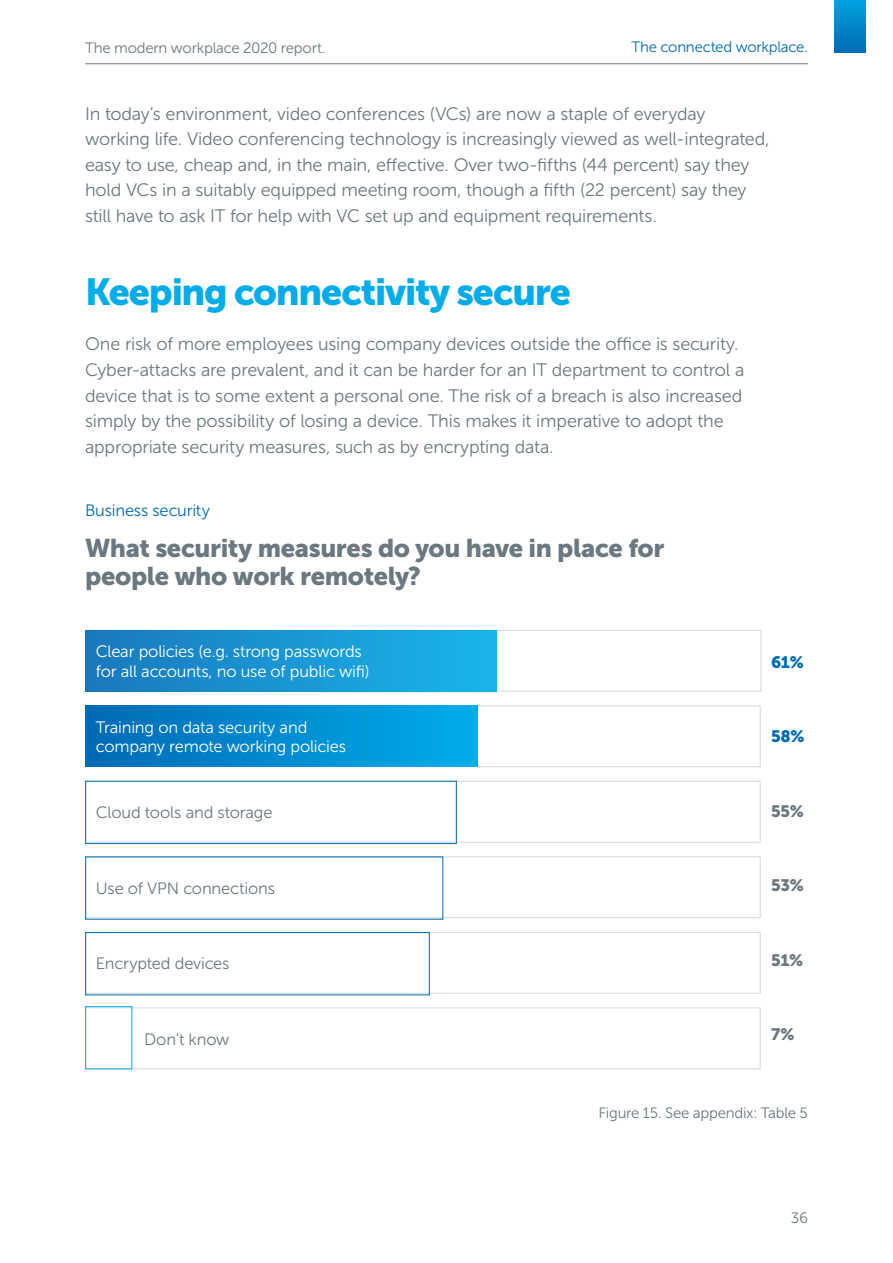
<style>
.page{position:relative;width:893px;height:1263px;background:#fff}
.page>*{position:absolute;margin:0;border:0;box-sizing:border-box;transform-origin:0 0}
.t1{font:37.5px "Museo Sans 900";letter-spacing:-.03em;color:#00ace9}
.t2{font:25.5px/28.5px "Museo Sans 900";letter-spacing:-.015em;color:#6b787f}
.t3{font:18px/25.5px "Museo Sans 300";letter-spacing:-.01em;color:#6b787f}
.t4{font:16.5px/19.5px "Museo Sans 300";letter-spacing:-.01em;color:#fff}
.t5{font:16.5px "Museo Sans 300";letter-spacing:-.01em;color:#6b787f}
.t6{font:16.5px "Museo Sans 300";letter-spacing:-.015em;color:#006ab4}
.t7{font:16.5px "Museo Sans 900";color:#6b787f}
.t8{font:16.5px "Museo Sans 900";color:#006ab4}
.t9{font:15px "Museo Sans 300";letter-spacing:-.015em;color:#6b787f}
.t10{font:15px "Museo Sans 300";letter-spacing:-.015em;color:#006ab4}
</style>
<div class="page">
<hr style="left:85px;top:64px;width:723px;height:1px;background:#6b787f">
<div style="left:86px;top:630px;width:675px;height:61px;border:1px solid #d2d8dc"></div>
<div style="left:85px;top:706px;width:675px;height:61px;border:1px solid #d2d8dc"></div>
<div style="left:85px;top:781px;width:675px;height:61px;border:1px solid #d2d8dc"></div>
<div style="left:85px;top:857px;width:675px;height:61px;border:1px solid #d2d8dc"></div>
<div style="left:85px;top:932px;width:675px;height:61px;border:1px solid #d2d8dc"></div>
<div style="left:85px;top:1008px;width:675px;height:61px;border:1px solid #d2d8dc"></div>
<div style="left:86px;top:630px;width:411px;height:61px;background:linear-gradient(to right,#1a79bc,#1ab5ec)"></div>
<div style="left:86px;top:706px;width:392px;height:61px;background:linear-gradient(to right,#006ab5,#00adea)"></div>
<div style="left:85px;top:781px;width:372px;height:63px;border:1px solid #006ab4"></div>
<div style="left:85px;top:932px;width:345px;height:63px;border:1px solid #006ab4"></div>
<div style="left:85px;top:1006px;width:47px;height:63px;border:1px solid #00ace9"></div>
<div style="left:834px;top:0;width:32px;height:52px;background:linear-gradient(to bottom,#00a3e3,#006cb7)"></div>
<p class="t9" style="left:85px;top:40px;width:242px">The modern workplace 2020 report.</p>
<p class="t10" style="left:631px;top:39px;width:178px">The connected workplace.</p>
<p class="t3" style="left:85px;top:101px;width:686px">In today’s environment, video conferences (VCs) are now a staple of everyday working life. Video conferencing technology is increasingly viewed as well-integrated, easy to use, cheap and, in the main, effective. Over two-fifths (44 percent) say they hold VCs in a suitably equipped meeting room, though a fifth (22 percent) say they still have to ask IT for help with VC set up and equipment requirements.</p>
<h1 class="t1" style="left:85px;top:271px;width:487px">Keeping connectivity secure</h1>
<p class="t3" style="left:85px;top:332px;width:661px">One risk of more employees using company devices outside the office is security.<br>Cyber-attacks are prevalent, and it can be harder for an IT department to control a device that is to some extent a personal one. The risk of a breach is also increased simply by the possibility of losing a device. This makes it imperative to adopt the appropriate security measures, such as by encrypting data.</p>
<p class="t6" style="left:85px;top:502px;width:126px">Business security</p>
<h2 class="t2" style="left:85px;top:533px;width:581px">What security measures do you have in place for people who work remotely?</h2>
<p class="t4" style="left:96px;top:642px;width:275px">Clear policies (e.g. strong passwords for all accounts, no use of public wifi)</p>
<p class="t4" style="left:96px;top:717px;width:252px">Training on data security and company remote working policies</p>
<p class="t5" style="left:96px;top:803px;width:178px">Cloud tools and storage</p>
<p class="t5" style="left:96px;top:879px;width:181px">Use of VPN connections</p>
<p class="t5" style="left:96px;top:954px;width:135px">Encrypted devices</p>
<p class="t5" style="left:144px;top:1030px;width:87px">Don’t know</p>
<p class="t8" style="left:771px;top:652px;width:34px">61%</p>
<p class="t8" style="left:771px;top:727px;width:35px">58%</p>
<p class="t7" style="left:771px;top:801px;width:34px">55%</p>
<p class="t7" style="left:771px;top:876px;width:34px">53%</p>
<p class="t7" style="left:771px;top:950px;width:34px">51%</p>
<p class="t7" style="left:771px;top:1025px;width:25px">7%</p>
<p class="t9" style="left:599px;top:1105px;width:211px">Figure 15. See appendix: Table 5</p>
<p class="t9" style="left:791px;top:1210px;width:18px">36</p>
</div>
